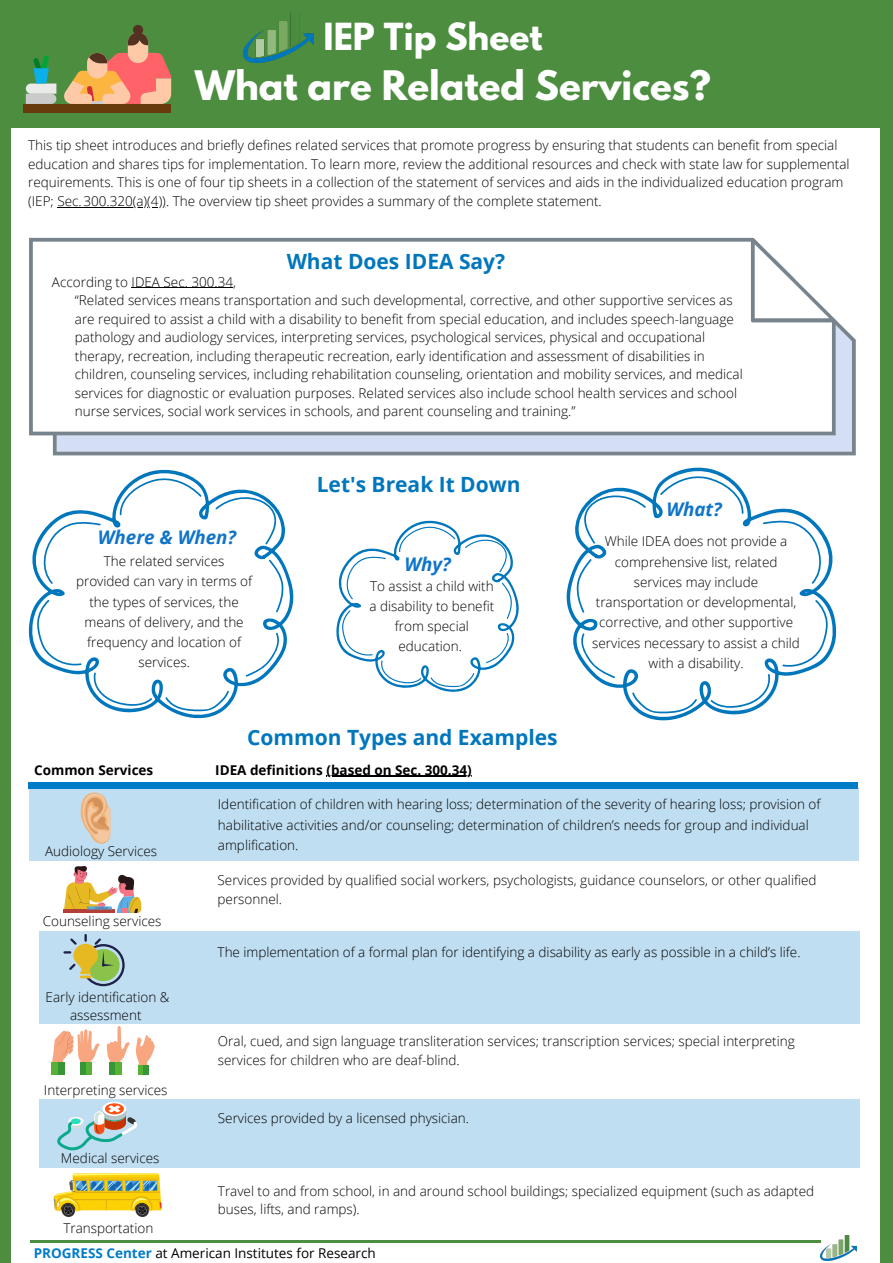
<style>
.page{position:relative;width:893px;height:1263px;background:#4c8d40}
.page>*{position:absolute;margin:0;border:0;box-sizing:border-box;transform-origin:0 0}
.t1{font:700 36px "League Spartan";color:#fff}
.t2{font:700 33.08px "League Spartan";color:#fff}
.t3{font:700 21px "Open Sans";color:#0076bd}
.t4{font:italic 700 18.75px "Open Sans";color:#1074c9}
.t5{font:300 13.5px/20.2px "Open Sans";color:#000}
.t6{font:700 13.5px "Open Sans";color:#000}
.t7{font:13.5px "Open Sans";color:#000}
.s1{font-weight:700;color:#007bc7}
</style>
<div class="page">
<div style="left:11px;top:128px;width:868px;height:1135px;background:#fff"></div>
<svg style="left:29px;top:238px;width:826px;height:217px"></svg>
<div style="left:29px;top:788px;width:830px;height:73px;background:#c0def1"></div>
<div style="left:39px;top:931px;width:820px;height:92px;background:#c0def1"></div>
<div style="left:29px;top:782px;width:829px;height:6px;background:#007bc7"></div>
<hr style="left:132px;top:287px;width:101px;height:1px;background:#000">
<img style="left:244px;top:13px;width:70px;height:50px">
<hr style="left:30px;top:1240px;width:791px;height:3px;background:#4c8d40">
<img style="left:821px;top:1236px;width:35px;height:24px">
<svg style="left:80px;top:792px;width:30px;height:52px"></svg>
<hr style="left:63px;top:909px;width:52px;height:4px;background:#b43f39">
<svg style="left:64px;top:866px;width:77px;height:47px"></svg>
<div style="left:51px;top:1063px;width:13px;height:12px;background:#57b135"></div>
<div style="left:58px;top:1063px;width:6px;height:12px;background:#379635"></div>
<div style="left:138px;top:1065px;width:10px;height:10px;background:#57b135"></div>
<div style="left:143px;top:1065px;width:5px;height:10px;background:#379635"></div>
<svg style="left:107px;top:1026px;width:48px;height:40px"></svg>
<div style="left:109px;top:1062px;width:13px;height:13px;background:#57b135"></div>
<div style="left:109px;top:1062px;width:6px;height:13px;background:#379635"></div>
<svg style="left:52px;top:1029px;width:48px;height:37px"></svg>
<svg style="left:85px;top:1063px;width:7px;height:12px"></svg>
<div style="left:80px;top:1063px;width:5px;height:12px;background:#379635"></div>
<div style="left:39px;top:1099px;width:821px;height:69px;background:#c0def1"></div>
<svg style="left:65px;top:935px;width:60px;height:51px"></svg>
<hr style="left:57px;top:207px;width:109px;height:1px;background:#000">
<svg style="left:57px;top:1102px;width:80px;height:48px"></svg>
<svg style="left:53px;top:1173px;width:108px;height:44px"></svg>
<hr style="left:326px;top:776px;width:146px;height:1px;background:#000">
<svg style="left:336px;top:520px;width:183px;height:172px"></svg>
<svg style="left:29px;top:469px;width:265px;height:250px"></svg>
<svg style="left:215px;top:494px;width:62px;height:51px"></svg>
<svg style="left:120px;top:475px;width:82px;height:40px"></svg>
<svg style="left:40px;top:521px;width:61px;height:63px"></svg>
<svg style="left:37px;top:599px;width:45px;height:68px"></svg>
<svg style="left:91px;top:672px;width:61px;height:36px"></svg>
<svg style="left:165px;top:690px;width:64px;height:21px"></svg>
<svg style="left:245px;top:632px;width:36px;height:45px"></svg>
<svg style="left:268px;top:559px;width:16px;height:54px"></svg>
<svg style="left:566px;top:467px;width:270px;height:254px"></svg>
<svg style="left:583px;top:492px;width:63px;height:52px"></svg>
<svg style="left:660px;top:473px;width:83px;height:41px"></svg>
<svg style="left:762px;top:520px;width:63px;height:64px"></svg>
<svg style="left:782px;top:599px;width:46px;height:70px"></svg>
<svg style="left:710px;top:673px;width:62px;height:37px"></svg>
<svg style="left:632px;top:692px;width:65px;height:21px"></svg>
<svg style="left:578px;top:633px;width:37px;height:45px"></svg>
<svg style="left:576px;top:558px;width:16px;height:55px"></svg>
<div style="left:128px;top:32px;width:20px;height:31px;background:#fdc9a6;border-radius:10px"></div>
<div style="left:133px;top:25px;width:10px;height:10px;background:#533222;border-radius:50%"></div>
<svg style="left:128px;top:32px;width:20px;height:13px"></svg>
<svg style="left:26px;top:55px;width:30px;height:49px"></svg>
<div style="left:23px;top:104px;width:148px;height:8px;background:#683b0d"></div>
<svg style="left:64px;top:53px;width:107px;height:51px"></svg>
<p class="t2" style="left:323px;top:20px;width:220px">IEP Tip Sheet</p>
<h1 class="t1" style="left:195px;top:68px;width:518px">What are Related Services?</h1>
<p class="t5" style="left:28px;top:136px;width:823px;line-height:18.5px">This tip sheet introduces and briefly defines related services that promote progress by ensuring that students can benefit from special education and shares tips for implementation. To learn more, review the additional resources and check with state law for supplemental requirements. This is one of four tip sheets in a collection of the statement of services and aids in the individualized education program (IEP; Sec. 300.320(a)(4)). The overview tip sheet provides a summary of the complete statement.</p>
<h2 class="t3" style="left:287px;top:246px;width:220px">What Does IDEA Say?</h2>
<p class="t5" style="left:52px;top:271px;width:186px">According to IDEA Sec. 300.34,</p>
<p class="t5" style="left:75px;top:291px;width:669px;line-height:18.5px">“Related services means transportation and such developmental, corrective, and other supportive services as are required to assist a child with a disability to benefit from special education, and includes speech-language pathology and audiology services, interpreting services, psychological services, physical and occupational therapy, recreation, including therapeutic recreation, early identification and assessment of disabilities in children, counseling services, including rehabilitation counseling, orientation and mobility services, and medical services for diagnostic or evaluation purposes. Related services also include school health services and school nurse services, social work services in schools, and parent counseling and training.”</p>
<h3 class="t4" style="left:98px;top:524px;width:140px">Where &amp; When?</h3>
<p class="t5" style="left:76px;top:551px;width:177px;text-align:center">The related services provided can vary in terms of the types of services, the means of delivery, and the frequency and location of services.</p>
<h2 class="t3" style="left:317px;top:469px;width:205px">Let's Break It Down</h2>
<h3 class="t4" style="left:404px;top:551px;width:48px">Why?</h3>
<p class="t5" style="left:369px;top:575px;width:126px;text-align:center">To assist a child with a disability to benefit from special education.</p>
<h2 class="t3" style="left:247px;top:723px;width:312px">Common Types and Examples</h2>
<p class="t6" style="left:34px;top:760px;width:121px">Common Services</p>
<p class="t6" style="left:215px;top:760px;width:258px">IDEA definitions (based on Sec. 300.34)</p>
<h3 class="t4" style="left:666px;top:496px;width:57px">What?</h3>
<p class="t5" style="left:592px;top:531px;width:209px;text-align:center">While IDEA does not provide a comprehensive list, related services may include transportation or developmental, corrective, and other supportive services necessary to assist a child with a disability.</p>
<p class="t5" style="left:45px;top:840px;width:114px">Audiology Services</p>
<p class="t5" style="left:43px;top:910px;width:120px">Counseling services</p>
<p class="t5" style="left:46px;top:987px;width:125px;line-height:18.7px;text-align:center">Early identification &amp; assessment</p>
<p class="t5" style="left:44px;top:1079px;width:125px">Interpreting services</p>
<p class="t5" style="left:61px;top:1148px;width:100px">Medical services</p>
<p class="t5" style="left:63px;top:1217px;width:91px">Transportation</p>
<p class="t5" style="left:218px;top:794px;width:604px">Identification of children with hearing loss; determination of the severity of hearing loss; provision of habilitative activities and/or counseling; determination of children’s needs for group and individual amplification.</p>
<p class="t5" style="left:218px;top:871px;width:600px;line-height:18.7px">Services provided by qualified social workers, psychologists, guidance counselors, or other qualified personnel.</p>
<p class="t5" style="left:218px;top:942px;width:584px">The implementation of a formal plan for identifying a disability as early as possible in a child’s life.</p>
<p class="t5" style="left:218px;top:1031px;width:578px;line-height:18.6px">Oral, cued, and sign language transliteration services; transcription services; special interpreting services for children who are deaf-blind.</p>
<p class="t5" style="left:218px;top:1108px;width:252px">Services provided by a licensed physician.</p>
<p class="t5" style="left:218px;top:1181px;width:598px;line-height:18.6px">Travel to and from school, in and around school buildings; specialized equipment (such as adapted buses, lifts, and ramps).</p>
<p class="t7" style="left:34px;top:1243px;width:344px"><span class="s1">PROGRESS Center</span> at American Institutes for Research</p>
</div>
